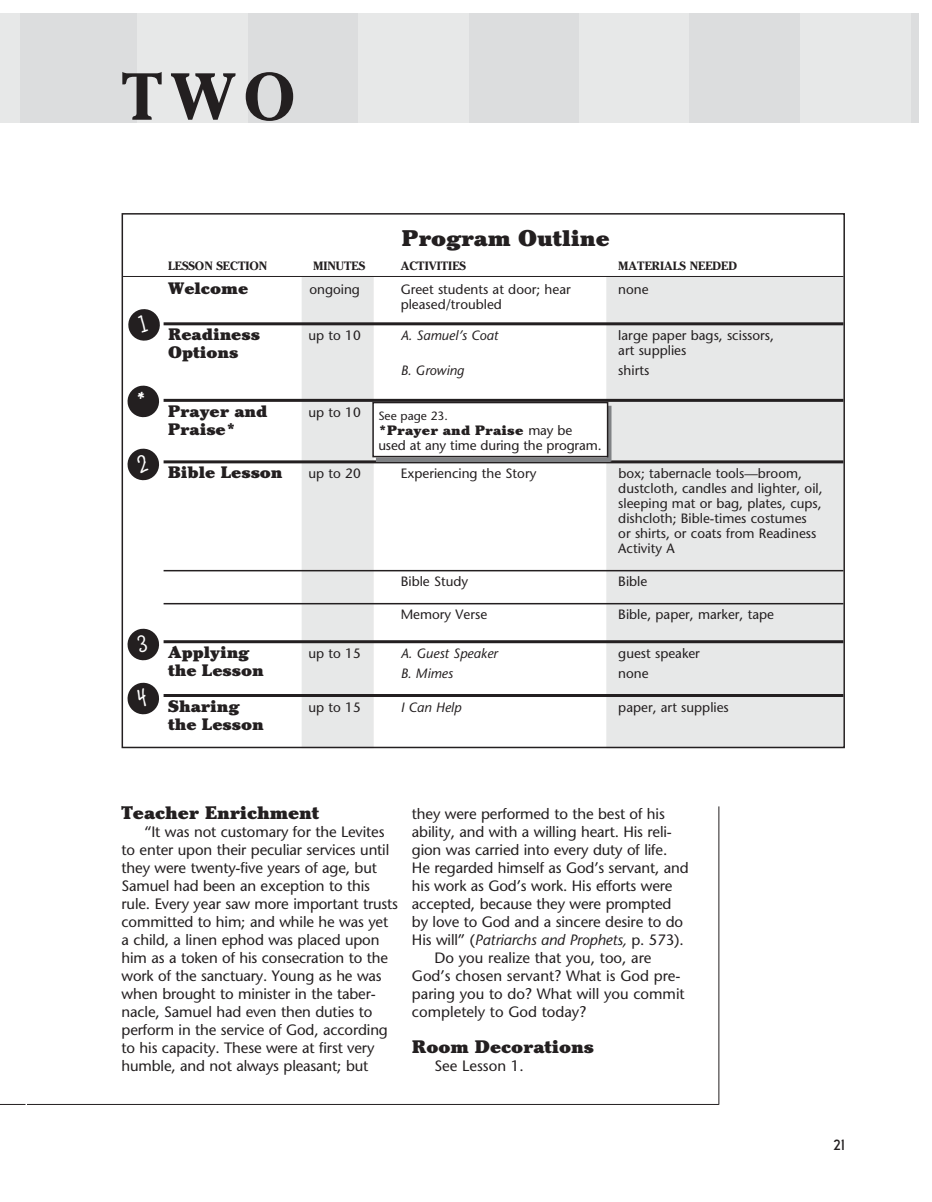
<style>
.page{position:relative;width:932px;height:1202px;background:#fff}
.page>*{position:absolute;margin:0;border:0;box-sizing:border-box;transform-origin:0 0}
.t1{font:700 66px "Cheltenham";color:#231f20}
.Readiness{font:900 22.5px "Cheltenham";color:#231f20}
.Activities_Subhead{font:900 18px "Cheltenham";color:#231f20}
.Program_Tabs{font:900 16.5px "Cheltenham";color:#231f20}
.t2{font:15px/18px "Stone Sans";letter-spacing:-.01em;color:#231f20}
.t3{font:700 15px "New Garden";color:#231f20}
.Program_Tabs-2{font:13.5px/15px "Stone Sans";color:#231f20}
.Program_Tabs-3{font:italic 13.5px "Stone Sans";color:#231f20}
.t4{font:700 12px "Cheltenham";color:#231f20}
.t5{font:12px "Stone Sans";color:#231f20}
.s1{font-family:"Cheltenham";font-weight:900}
.s2{font-style:italic}
</style>
<div class="page">
<div style="left:606px;top:276px;width:237px;height:472px;background:#e7e8e8"></div>
<div style="left:302px;top:276px;width:72px;height:472px;background:#e7e8e8"></div>
<hr style="left:123px;top:276px;width:720px;height:1px;background:#231f20">
<hr style="left:164px;top:322px;width:679px;height:3px;background:#231f20">
<hr style="left:164px;top:399px;width:679px;height:3px;background:#231f20">
<hr style="left:164px;top:460px;width:679px;height:3px;background:#231f20">
<hr style="left:164px;top:570px;width:679px;height:1px;background:#231f20">
<hr style="left:164px;top:603px;width:679px;height:1px;background:#231f20">
<hr style="left:164px;top:640px;width:679px;height:3px;background:#231f20">
<hr style="left:164px;top:694px;width:679px;height:3px;background:#231f20">
<div style="left:0;top:14px;width:21px;height:109px;background:#e7e8e8"></div>
<div style="left:21px;top:14px;width:6px;height:109px;background:#dcddde"></div>
<div style="left:27px;top:14px;width:110px;height:109px;background:#dcddde"></div>
<div style="left:137px;top:14px;width:111px;height:109px;background:#e7e8e8"></div>
<div style="left:248px;top:14px;width:110px;height:109px;background:#dcddde"></div>
<div style="left:358px;top:14px;width:111px;height:109px;background:#e7e8e8"></div>
<div style="left:469px;top:14px;width:110px;height:109px;background:#dcddde"></div>
<div style="left:579px;top:14px;width:110px;height:109px;background:#e7e8e8"></div>
<div style="left:689px;top:14px;width:111px;height:109px;background:#dcddde"></div>
<div style="left:800px;top:14px;width:110px;height:109px;background:#e7e8e8"></div>
<div style="left:910px;top:14px;width:8px;height:109px;background:#dcddde"></div>
<svg style="left:0;top:1104px;width:26px;height:1px"></svg>
<div style="left:376px;top:457px;width:234px;height:5px;background:#808285"></div>
<svg style="left:607px;top:406px;width:4px;height:55px"></svg>
<div style="left:372px;top:402px;width:236px;height:55px;border:2px solid #231f20"></div>
<hr style="left:27px;top:1104px;width:691px;height:1px;background:#231f20">
<hr style="left:718px;top:806px;width:1px;height:298px;background:#231f20">
<svg style="left:128px;top:309px;width:32px;height:32px"></svg>
<svg style="left:127px;top:385px;width:32px;height:33px"></svg>
<svg style="left:127px;top:448px;width:32px;height:33px"></svg>
<svg style="left:127px;top:628px;width:32px;height:33px"></svg>
<svg style="left:127px;top:682px;width:32px;height:33px"></svg>
<p class="t1" style="left:122px;top:57px;width:175px">TWO</p>
<p class="Readiness" style="left:402px;top:225px;width:209px">Program Outline</p>
<p class="t4" style="left:168px;top:259px;width:101px">LESSON SECTION</p>
<p class="t4" style="left:313px;top:259px;width:54px">MINUTES</p>
<p class="t4" style="left:400px;top:259px;width:67px">ACTIVITIES</p>
<p class="t4" style="left:618px;top:259px;width:120px">MATERIALS NEEDED</p>
<p class="Program_Tabs" style="left:168px;top:278px;width:82px">Welcome</p>
<p class="Program_Tabs-2" style="left:309px;top:282px;width:52px">ongoing</p>
<p class="Program_Tabs-2" style="left:401px;top:282px;width:172px">Greet students at door; hear</p>
<p class="Program_Tabs-2" style="left:618px;top:282px;width:32px">none</p>
<p class="Program_Tabs-2" style="left:400px;top:297px;width:103px">pleased/troubled</p>
<p class="Program_Tabs" style="left:168px;top:324px;width:93px">Readiness</p>
<p class="Program_Tabs-2" style="left:308px;top:328px;width:54px">up to 10</p>
<p class="Program_Tabs-3" style="left:401px;top:327px;width:99px">A. Samuel’s Coat</p>
<p class="Program_Tabs-2" style="left:618px;top:328px;width:157px">large paper bags, scissors,</p>
<p class="Program_Tabs" style="left:168px;top:342px;width:72px">Options</p>
<p class="Program_Tabs-2" style="left:618px;top:343px;width:69px">art supplies</p>
<p class="Program_Tabs-3" style="left:401px;top:362px;width:65px">B. Growing</p>
<p class="Program_Tabs-2" style="left:618px;top:363px;width:32px">shirts</p>
<p class="Program_Tabs" style="left:168px;top:401px;width:101px">Prayer and</p>
<p class="Program_Tabs-2" style="left:308px;top:405px;width:54px">up to 10</p>
<p class="Program_Tabs" style="left:168px;top:419px;width:70px">Praise*</p>
<p class="Program_Tabs" style="left:168px;top:462px;width:116px">Bible Lesson</p>
<p class="Program_Tabs-2" style="left:308px;top:466px;width:54px">up to 20</p>
<p class="Program_Tabs-2" style="left:401px;top:466px;width:137px">Experiencing the Story</p>
<p class="Program_Tabs-2" style="left:618px;top:466px;width:206px">box; tabernacle tools—broom, dustcloth, candles and lighter, oil, sleeping mat or bag, plates, cups, dishcloth; Bible-times costumes<br>or shirts, or coats from Readiness<br>Activity A</p>
<p class="Program_Tabs-2" style="left:400px;top:574px;width:69px">Bible Study</p>
<p class="Program_Tabs-2" style="left:618px;top:574px;width:31px">Bible</p>
<p class="Program_Tabs-2" style="left:400px;top:607px;width:88px">Memory Verse</p>
<p class="Program_Tabs-2" style="left:618px;top:607px;width:157px">Bible, paper, marker, tape</p>
<p class="Program_Tabs" style="left:168px;top:642px;width:83px">Applying</p>
<p class="Program_Tabs-2" style="left:308px;top:646px;width:54px">up to 15</p>
<p class="Program_Tabs-3" style="left:401px;top:645px;width:99px">A. Guest Speaker</p>
<p class="Program_Tabs-2" style="left:618px;top:646px;width:83px">guest speaker</p>
<p class="Program_Tabs" style="left:168px;top:660px;width:97px">the Lesson</p>
<p class="Program_Tabs-3" style="left:401px;top:665px;width:54px">B. Mimes</p>
<p class="Program_Tabs-2" style="left:618px;top:665px;width:32px">none</p>
<p class="Program_Tabs" style="left:168px;top:696px;width:73px">Sharing</p>
<p class="Program_Tabs-2" style="left:308px;top:700px;width:54px">up to 15</p>
<p class="Program_Tabs-3" style="left:401px;top:699px;width:62px">I Can Help</p>
<p class="Program_Tabs-2" style="left:618px;top:700px;width:112px">paper, art supplies</p>
<p class="Program_Tabs" style="left:168px;top:714px;width:97px">the Lesson</p>
<p class="t5" style="left:378px;top:409px;width:71px">See page 23.</p>
<p class="Program_Tabs-2" style="left:378px;top:423px;width:225px"><span class="s1">*Prayer and Praise</span> may be used at any time during the program.</p>
<p class="Activities_Subhead" style="left:122px;top:802px;width:199px">Teacher Enrichment</p>
<p class="t2" style="left:122px;top:823px;width:278px;text-indent:22px">“It was not customary for the Levites to enter upon their peculiar services until they were twenty-five years of age, but Samuel had been an exception to this rule. Every year saw more important trusts committed to him; and while he was yet a child, a linen ephod was placed upon him as a token of his consecration to the work of the sanctuary. Young as he was when brought to minister in the taber&shy;nacle, Samuel had even then duties to perform in the service of God, according to his capacity. These were at first very humble, and not always pleasant; but</p>
<p class="t2" style="left:412px;top:805px;width:278px">they were performed to the best of his ability, and with a willing heart. His reli&shy;gion was carried into every duty of life.<br>He regarded himself as God’s servant, and his work as God’s work. His efforts were accepted, because they were prompted by love to God and a sincere desire to do His will” (<span class="s2">Patriarchs and Prophets,</span> p. 573).</p>
<p class="t2" style="left:412px;top:949px;width:274px;text-indent:22px">Do you realize that you, too, are<br>God’s chosen servant? What is God pre&shy;paring you to do? What will you commit completely to God today?</p>
<p class="Activities_Subhead" style="left:412px;top:1036px;width:183px">Room Decorations</p>
<p class="t2" style="left:434px;top:1057px;width:91px">See Lesson 1.</p>
<p class="t3" style="left:833px;top:1136px;width:13px">21</p>
</div>
